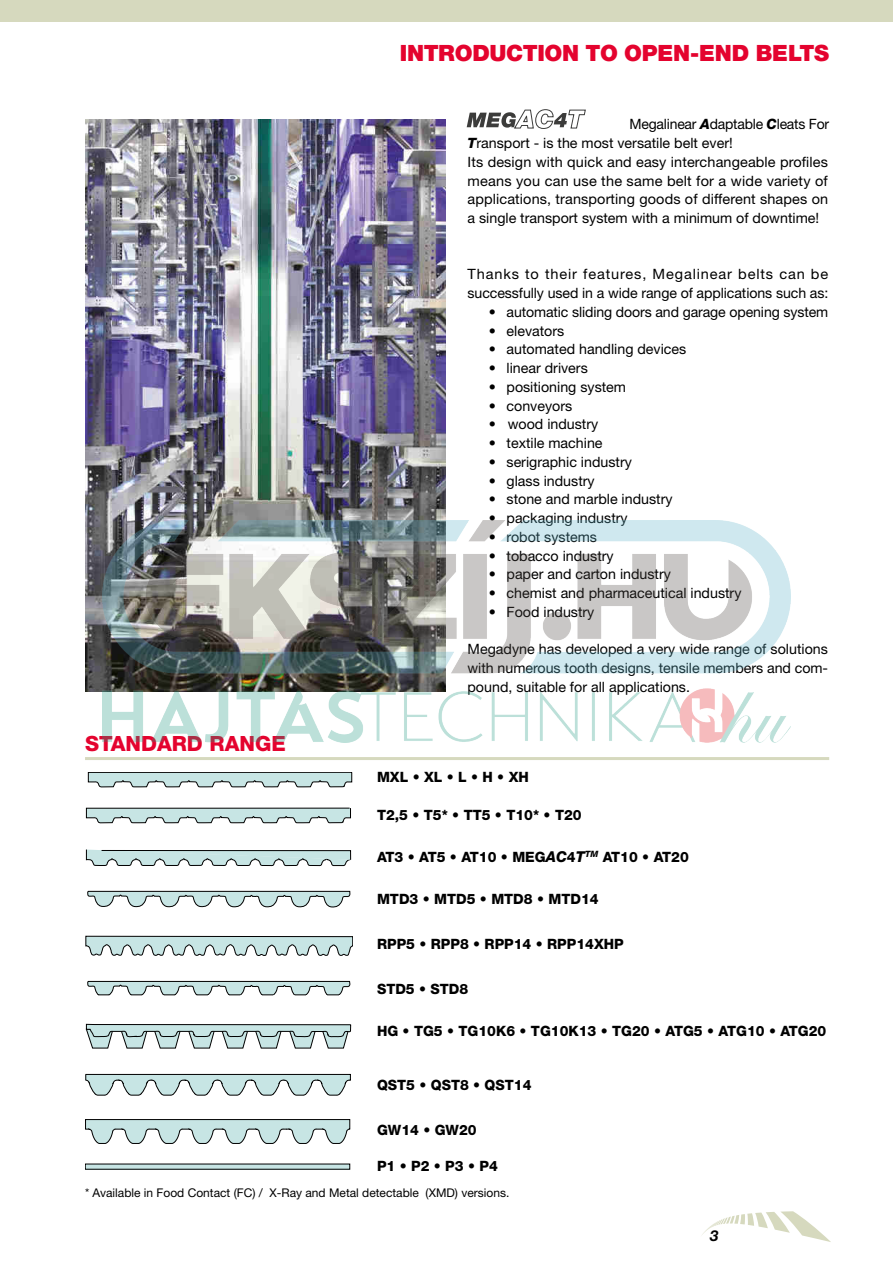
<style>
.page{position:relative;width:893px;height:1263px;background:#fff}
.page>*{position:absolute;margin:0;border:0;box-sizing:border-box;transform-origin:0 0}
.t1{font:900 22.5px "Helvetica Neue LT Std";letter-spacing:-.01em;color:#e4032e}
.t2{font:800 21px "Helvetica Neue LT Std";color:#e4032e}
.t3{font:italic 700 15px "Helvetica Neue LT Std";color:#000}
.t4{font:14.25px/18.8px "Helvetica Neue LT Std";color:#000}
.t5{font:800 14.25px "Helvetica Neue LT Std";color:#000}
.t6{font:12px "Helvetica Neue LT Std";color:#000}
.s1{font-weight:800;font-style:italic}
.s2{font-style:italic;font-size:15px}
</style>
<div class="page">
<div style="left:0;top:0;width:893px;height:21px;background:#d6d9be"></div>
<svg style="left:702px;top:1211px;width:129px;height:31px"></svg>
<hr style="left:85px;top:757px;width:744px;height:3px;background:#d6d9be">
<svg style="left:87px;top:891px;width:263px;height:16px"></svg>
<svg style="left:88px;top:772px;width:264px;height:16px"></svg>
<svg style="left:86px;top:808px;width:265px;height:16px"></svg>
<svg style="left:85px;top:936px;width:268px;height:20px"></svg>
<svg style="left:86px;top:1024px;width:265px;height:25px"></svg>
<div style="left:85px;top:1164px;width:265px;height:5px;background:#c7e5e4"></div>
<svg style="left:87px;top:981px;width:263px;height:15px"></svg>
<svg style="left:85px;top:1074px;width:266px;height:21px"></svg>
<svg style="left:86px;top:849px;width:265px;height:18px"></svg>
<svg style="left:85px;top:1119px;width:265px;height:25px"></svg>
<svg style="left:467px;top:109px;width:119px;height:20px"></svg>
<img style="left:85px;top:119px;width:361px;height:573px">
<img style="left:103px;top:521px;width:687px;height:221px">
<h1 class="t1" style="left:400px;top:39px;width:431px">INTRODUCTION TO OPEN-END BELTS</h1>
<p class="t4" style="left:467px;top:115px;width:363px;text-indent:162px">Megalinear <span class="s1">A</span>daptable <span class="s1">C</span>leats For <span class="s1">T</span>ransport - is the most versatile belt ever!<br>Its design with quick and easy interchangeable profiles means you can use the same belt for a wide variety of applications, transporting goods of different shapes on a single transport system with a minimum of downtime!</p>
<h2 class="t2" style="left:85px;top:731px;width:202px">STANDARD RANGE</h2>
<p class="t4" style="left:468px;top:265px;width:362px">Thanks to their features, Megalinear belts can be successfully used in a wide range of applications such as:</p>
<p class="t4" style="left:489px;top:302px;width:341px">• automatic sliding doors and garage opening system</p>
<p class="t4" style="left:489px;top:321px;width:77px">• elevators</p>
<p class="t4" style="left:489px;top:340px;width:199px">• automated handling devices</p>
<p class="t4" style="left:489px;top:358px;width:101px">• linear drivers</p>
<p class="t4" style="left:489px;top:377px;width:139px">• positioning system</p>
<p class="t4" style="left:489px;top:396px;width:85px">• conveyors</p>
<p class="t4" style="left:489px;top:415px;width:111px">• wood industry</p>
<p class="t4" style="left:489px;top:433px;width:115px">• textile machine</p>
<p class="t4" style="left:489px;top:452px;width:145px">• serigraphic industry</p>
<p class="t4" style="left:489px;top:471px;width:107px">• glass industry</p>
<p class="t4" style="left:489px;top:490px;width:185px">• stone and marble industry</p>
<p class="t4" style="left:489px;top:508px;width:140px">• packaging industry</p>
<p class="t4" style="left:489px;top:527px;width:110px">• robot systems</p>
<p class="t4" style="left:489px;top:546px;width:126px">• tobacco industry</p>
<p class="t4" style="left:489px;top:565px;width:184px">• paper and carton industry</p>
<p class="t4" style="left:489px;top:583px;width:254px">• chemist and pharmaceutical industry</p>
<p class="t4" style="left:489px;top:602px;width:107px">• Food industry</p>
<p class="t4" style="left:467px;top:640px;width:362px;text-align:justify">Megadyne has developed a very wide range of solutions with numerous tooth designs, tensile members and com&shy;pound, suitable for all applications.</p>
<p class="t5" style="left:377px;top:768px;width:153px">MXL • XL • L • H • XH</p>
<p class="t5" style="left:377px;top:806px;width:206px">T2,5 • T5* • TT5 • T10* • T20</p>
<p class="t5" style="left:377px;top:848px;width:313px">AT3 • AT5 • AT10 • MEG<span class="s2">AC</span>4<span class="s2">T</span><sup>TM</sup> AT10 • AT20</p>
<p class="t5" style="left:377px;top:890px;width:223px">MTD3 • MTD5 • MTD8 • MTD14</p>
<p class="t5" style="left:377px;top:935px;width:248px">RPP5 • RPP8 • RPP14 • RPP14XHP</p>
<p class="t5" style="left:377px;top:980px;width:93px">STD5 • STD8</p>
<p class="t5" style="left:377px;top:1022px;width:451px">HG • TG5 • TG10K6 • TG10K13 • TG20 • ATG5 • ATG10 • ATG20</p>
<p class="t5" style="left:377px;top:1076px;width:156px">QST5 • QST8 • QST14</p>
<p class="t5" style="left:377px;top:1121px;width:101px">GW14 • GW20</p>
<p class="t5" style="left:377px;top:1157px;width:122px">P1 • P2 • P3 • P4</p>
<p class="t6" style="left:85px;top:1186px;width:426px">* Available in Food Contact (FC) / X-Ray and Metal detectable (XMD) versions.</p>
<p class="t3" style="left:710px;top:1226px;width:10px">3</p>
</div>
